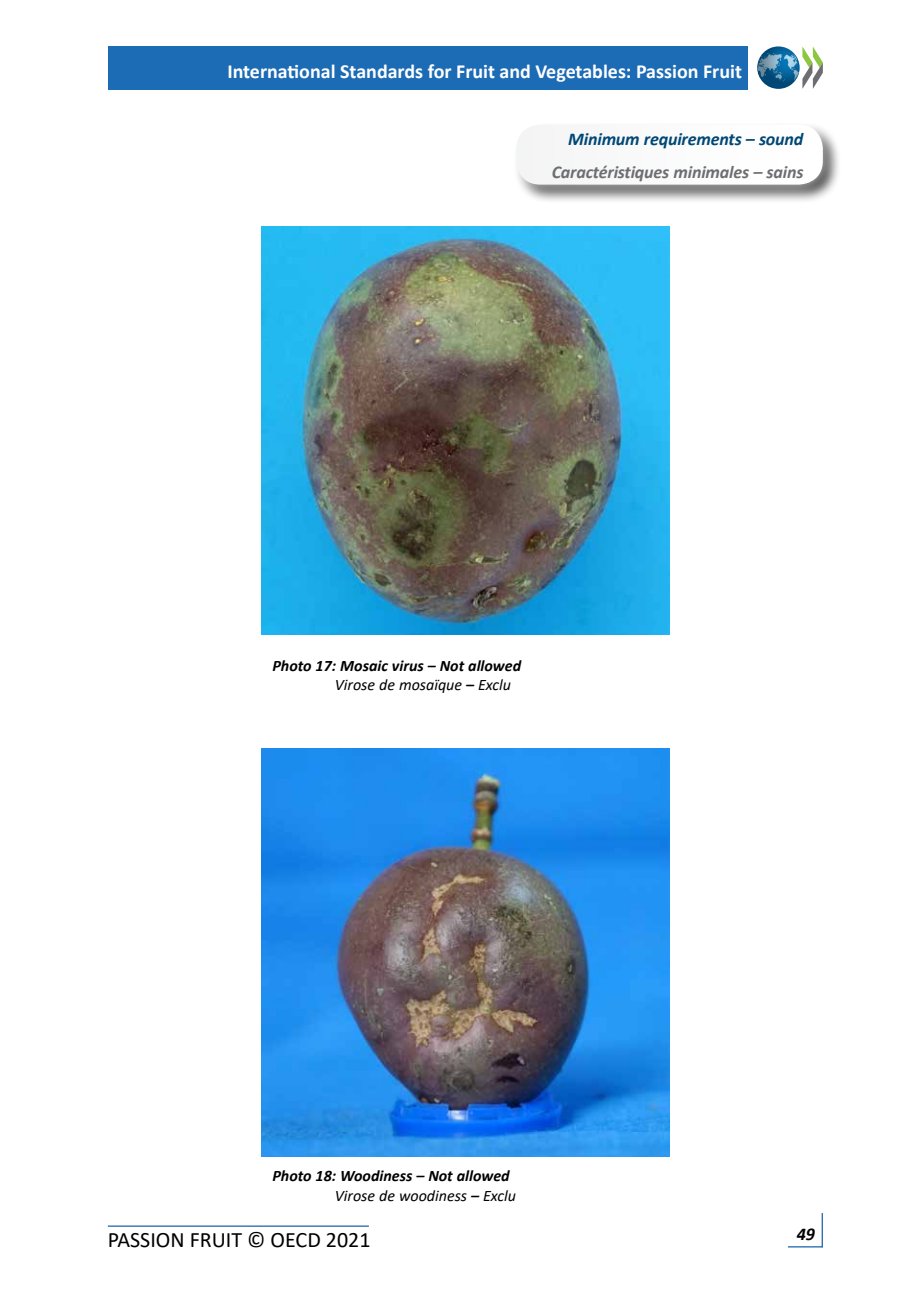
<style>
.page{position:relative;width:908px;height:1304px;background:#fff}
.page>*{position:absolute;margin:0;border:0;box-sizing:border-box;transform-origin:0 0}
.t1{font:22px "Calibri";color:#000}
.t2{font:700 20px "Calibri";color:#fff}
.FR-Foto-Kopf{font:italic 700 18px "Calibri";letter-spacing:-.01em;color:#6d6e71}
.EN-Foto-Kopf{font:italic 700 18px "Calibri";letter-spacing:-.01em;color:#004775}
.t3{font:italic 700 18px "Calibri";color:#000}
.EN-Foto-Titel{font:italic 700 16px "Calibri";color:#000}
.FR-Foto-Titel{font:italic 16px "Calibri";color:#000}
.s1{font-weight:700}
</style>
<div class="page">
<hr style="left:821px;top:1213px;width:1px;height:34px;background:#0053a0">
<hr style="left:787px;top:1246px;width:35px;height:1px;background:#0053a0">
<hr style="left:108px;top:1226px;width:261px;height:1px;background:#0053a0">
<div style="left:108px;top:46px;width:639px;height:44px;background:#1c6bb5"></div>
<svg style="left:756px;top:46px;width:43px;height:43px"></svg>
<svg style="left:802px;top:46px;width:20px;height:43px"></svg>
<div style="left:513px;top:122px;width:328px;height:82px;background:#000;opacity:.75"></div>
<div style="left:503px;top:112px;width:332px;height:85px;background:#fff;opacity:.75"></div>
<svg style="left:516px;top:125px;width:306px;height:60px"></svg>
<img style="left:261px;top:227px;width:408px;height:408px">
<img style="left:261px;top:748px;width:408px;height:409px">
<p class="t2" style="left:227px;top:58px;width:516px">International Standards for Fruit and Vegetables: Passion Fruit</p>
<p class="EN-Foto-Kopf" style="left:568px;top:126px;width:236px">Minimum requirements – sound</p>
<p class="FR-Foto-Kopf" style="left:551px;top:159px;width:253px">Caractéristiques minimales – sains</p>
<p class="EN-Foto-Titel" style="left:272px;top:654px;width:250px">Photo 17: Mosaic virus – Not allowed</p>
<p class="FR-Foto-Titel" style="left:334px;top:674px;width:178px">Virose de mosaïque <span class="s1">–</span> Exclu</p>
<p class="EN-Foto-Titel" style="left:272px;top:1165px;width:239px">Photo 18: Woodiness – Not allowed</p>
<p class="FR-Foto-Titel" style="left:334px;top:1184px;width:183px">Virose de woodiness <span class="s1">–</span> Exclu</p>
<h1 class="t1" style="left:108px;top:1225px;width:264px">PASSION FRUIT © OECD 2021</h1>
<p class="t3" style="left:796px;top:1221px;width:20px">49</p>
</div>
